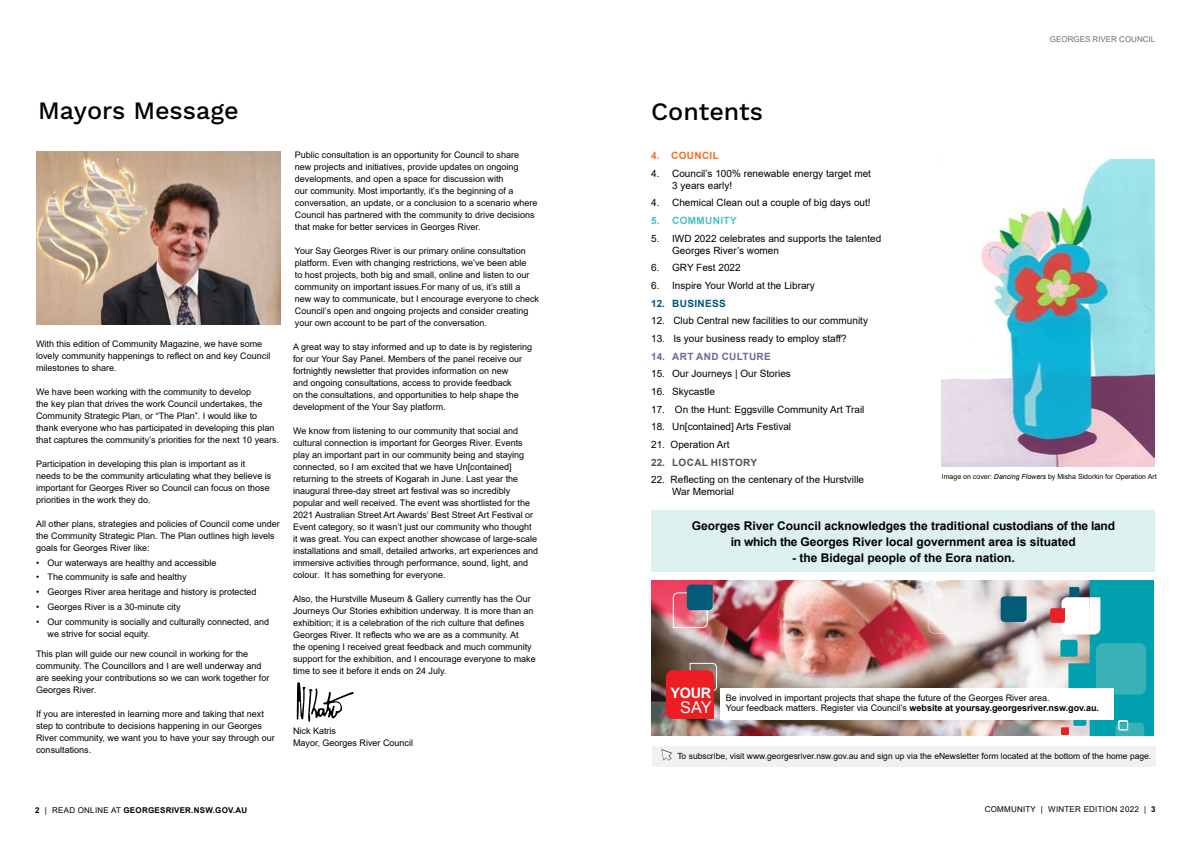
<style>
.page{position:relative;width:1191px;height:842px;background:#fff}
.page>*{position:absolute;margin:0;border:0;box-sizing:border-box;transform-origin:0 0}
.t1{font:500 25px "Work Sans";color:#000}
.t2{font:16.3px "Arial";color:#fff}
.t3{font:700 14.4px "Arial";color:#fff}
.t4{font:700 12px/16px "Arial";color:#000;text-align:center}
.t5{font:10px/12px "Arial";color:#000}
.t6{font:700 10px "Arial";letter-spacing:.035em;color:#75649f}
.t7{font:700 10px "Arial";letter-spacing:.035em;color:#545157}
.t8{font:700 10px "Arial";letter-spacing:.035em;color:#4ebec2}
.t9{font:700 10px "Arial";letter-spacing:.035em;color:#005678}
.t10{font:700 10px "Arial";letter-spacing:.035em;color:#f36c21}
.t11{font:9px/12px "Arial";color:#000}
.t12{font:8.5px "Arial";color:#000}
.t13{font:700 8px "Arial";letter-spacing:.03em;color:#000}
.t14{font:8px "Arial";letter-spacing:.03em;color:#000}
.t15{font:8px "Arial";color:#6d6e71}
.t16{font:7px "Arial";color:#000}
.s1{font-style:italic}
.s2{font-weight:700}
.s3{font-size:9px}
.s4{font-weight:400}
</style>
<div class="page">
<img style="left:36px;top:152px;width:245px;height:173px">
<div style="left:652px;top:746px;width:503px;height:21px;background:#f1f1f2"></div>
<div style="left:652px;top:510px;width:503px;height:61px;background:#ddf1f0"></div>
<img style="left:941px;top:160px;width:213px;height:307px">
<img style="left:652px;top:581px;width:341px;height:154px">
<svg style="left:993px;top:581px;width:160px;height:154px;background:#7bb5bb"></svg>
<svg style="left:927px;top:590px;width:43px;height:44px"></svg>
<svg style="left:673px;top:584px;width:39px;height:44px;background:#927084"></svg>
<img style="left:652px;top:663px;width:65px;height:72px">
<div style="left:720px;top:688px;width:393px;height:32px;background:#fff"></div>
<svg style="left:297px;top:682px;width:57px;height:40px"></svg>
<h1 class="t1" style="left:38px;top:96px;width:202px">Mayors Message</h1>
<p class="t11" style="left:36px;top:337px;width:236px">With this edition of Community Magazine, we have some lovely community happenings to reflect on and key Council milestones to share.</p>
<p class="t11" style="left:36px;top:385px;width:244px">We have been working with the community to develop<br>the key plan that drives the work Council undertakes, the Community Strategic Plan, or “The Plan”. I would like to thank everyone who has participated in developing this plan that captures the community’s priorities for the next 10 years.</p>
<p class="t11" style="left:36px;top:457px;width:237px">Participation in developing this plan is important as it needs to be the community articulating what they believe is important for Georges River so Council can focus on those priorities in the work they do.</p>
<p class="t11" style="left:36px;top:517px;width:245px">All other plans, strategies and policies of Council come under the Community Strategic Plan. The Plan outlines high levels goals for Georges River like:</p>
<p class="t11" style="left:36px;top:556px;width:182px">• Our waterways are healthy and accessible</p>
<p class="t11" style="left:36px;top:571px;width:152px">• The community is safe and healthy</p>
<p class="t11" style="left:36px;top:586px;width:222px">• Georges River area heritage and history is protected</p>
<p class="t11" style="left:36px;top:601px;width:146px">• Georges River is a 30-minute city</p>
<p class="t11" style="left:47px;top:616px;width:223px;text-indent:-11px">• Our community is socially and culturally connected, and we strive for social equity.</p>
<p class="t11" style="left:36px;top:648px;width:235px">This plan will guide our new council in working for the community. The Councillors and I are well underway and are seeking your contributions so we can work together for Georges River.</p>
<p class="t11" style="left:36px;top:708px;width:240px">If you are interested in learning more and taking that next step to contribute to decisions happening in our Georges River community, we want you to have your say through our consultations.</p>
<p class="t11" style="left:295px;top:149px;width:244px">Public consultation is an opportunity for Council to share new projects and initiatives, provide updates on ongoing developments, and open a space for discussion with<br>our community. Most importantly, it’s the beginning of a conversation, an update, or a conclusion to a scenario where Council has partnered with the community to drive decisions that make for better services in Georges River.</p>
<p class="t11" style="left:295px;top:245px;width:246px">Your Say Georges River is our primary online consultation platform. Even with changing restrictions, we’ve been able<br>to host projects, both big and small, online and listen to our community on important issues.For many of us, it’s still a new way to communicate, but I encourage everyone to check Council’s open and ongoing projects and consider creating your own account to be part of the conversation.</p>
<p class="t11" style="left:293px;top:341px;width:241px">A great way to stay informed and up to date is by registering for our Your Say Panel. Members of the panel receive our fortnightly newsletter that provides information on new<br>and ongoing consultations, access to provide feedback<br>on the consultations, and opportunities to help shape the development of the Your Say platform.</p>
<p class="t11" style="left:293px;top:425px;width:247px">We know from listening to our community that social and cultural connection is important for Georges River. Events play an important part in our community being and staying connected, so I am excited that we have Un[contained] returning to the streets of Kogarah in June. Last year the inaugural three-day street art festival was so incredibly popular and well received. The event was shortlisted for the 2021 Australian Street Art Awards’ Best Street Art Festival or Event category, so it wasn’t just our community who thought it was great. You can expect another showcase of large-scale installations and small, detailed artworks, art experiences and immersive activities through performance, sound, light, and colour. It has something for everyone.</p>
<p class="t11" style="left:293px;top:593px;width:244px">Also, the Hurstville Museum &amp; Gallery currently has the Our Journeys Our Stories exhibition underway. It is more than an exhibition; it is a celebration of the rich culture that defines Georges River. It reflects who we are as a community. At<br>the opening I received great feedback and much community support for the exhibition, and I encourage everyone to make time to see it before it ends on 24 July.</p>
<p class="t11" style="left:293px;top:725px;width:122px">Nick Katris<br>Mayor, Georges River Council</p>
<h1 class="t1" style="left:651px;top:96px;width:113px">Contents</h1>
<p class="t10" style="left:651px;top:148px;width:69px">4. COUNCIL</p>
<p class="t5" style="left:672px;top:167px;width:200px;text-indent:-21px">4. Council’s 100% renewable energy target met<br>3 years early!</p>
<p class="t5" style="left:651px;top:197px;width:221px">4. Chemical Clean out a couple of big days out!</p>
<p class="t8" style="left:651px;top:213px;width:87px">5. COMMUNITY</p>
<p class="t5" style="left:672px;top:232px;width:210px;text-indent:-21px">5. IWD 2022 celebrates and supports the talented<br>Georges River’s women</p>
<p class="t5" style="left:651px;top:262px;width:91px">6. GRY Fest 2022</p>
<p class="t5" style="left:651px;top:279px;width:165px">6. Inspire Your World at the Library</p>
<p class="t9" style="left:651px;top:296px;width:76px">12. BUSINESS</p>
<p class="t5" style="left:651px;top:315px;width:218px">12. Club Central new facilities to our community</p>
<p class="t5" style="left:651px;top:332px;width:197px">13. Is your business ready to employ staff?</p>
<p class="t6" style="left:651px;top:349px;width:121px">14. ART AND CULTURE</p>
<p class="t5" style="left:651px;top:368px;width:141px">15. Our Journeys | Our Stories</p>
<p class="t5" style="left:651px;top:385px;width:65px">16. Skycastle</p>
<p class="t5" style="left:651px;top:403px;width:215px">17. On the Hunt: Eggsville Community Art Trail</p>
<p class="t5" style="left:651px;top:421px;width:141px">18. Un[contained] Arts Festival</p>
<p class="t5" style="left:651px;top:438px;width:80px">21. Operation Art</p>
<p class="t7" style="left:651px;top:455px;width:107px">22. LOCAL HISTORY</p>
<p class="t5" style="left:672px;top:474px;width:193px;text-indent:-21px">22. Reflecting on the centenary of the Hurstville<br>War Memorial</p>
<p class="t15" style="left:1049px;top:34px;width:107px">GEORGES RIVER COUNCIL</p>
<p class="t16" style="left:941px;top:472px;width:216px">Image on cover: <span class="s1">Dancing Flowers</span> by Misha Sidorkin for Operation Art</p>
<h3 class="t4" style="left:692px;top:518px;width:425px">Georges River Council acknowledges the traditional custodians of the land in which the Georges River local government area is situated</h3>
<h3 class="t4" style="left:792px;top:550px;width:224px">- the Bidegal people of the Eora nation.</h3>
<h3 class="t3" style="left:670px;top:683px;width:42px">YOUR</h3>
<h2 class="t2" style="left:680px;top:696px;width:33px">SAY</h2>
<p class="t11" style="left:726px;top:692px;width:374px;line-height:10.8px">Be involved in important projects that shape the future of the Georges River area.<br>Your feedback matters. Register via Council’s <span class="s2">website at yoursay.georgesriver.nsw.gov.au.</span></p>
<p class="t12" style="left:677px;top:750px;width:475px">To subscribe, visit www.georgesriver.nsw.gov.au and sign up via the eNewsletter form located at the bottom of the home page<span class="s3">.</span></p>
<p class="t13" style="left:35px;top:804px;width:213px">2 <span class="s4">| READ ONLINE AT</span> GEORGESRIVER.NSW.GOV.AU</p>
<p class="t14" style="left:984px;top:803px;width:172px">COMMUNITY | WINTER EDITION 2022 | <span class="s2">3</span></p>
</div>
